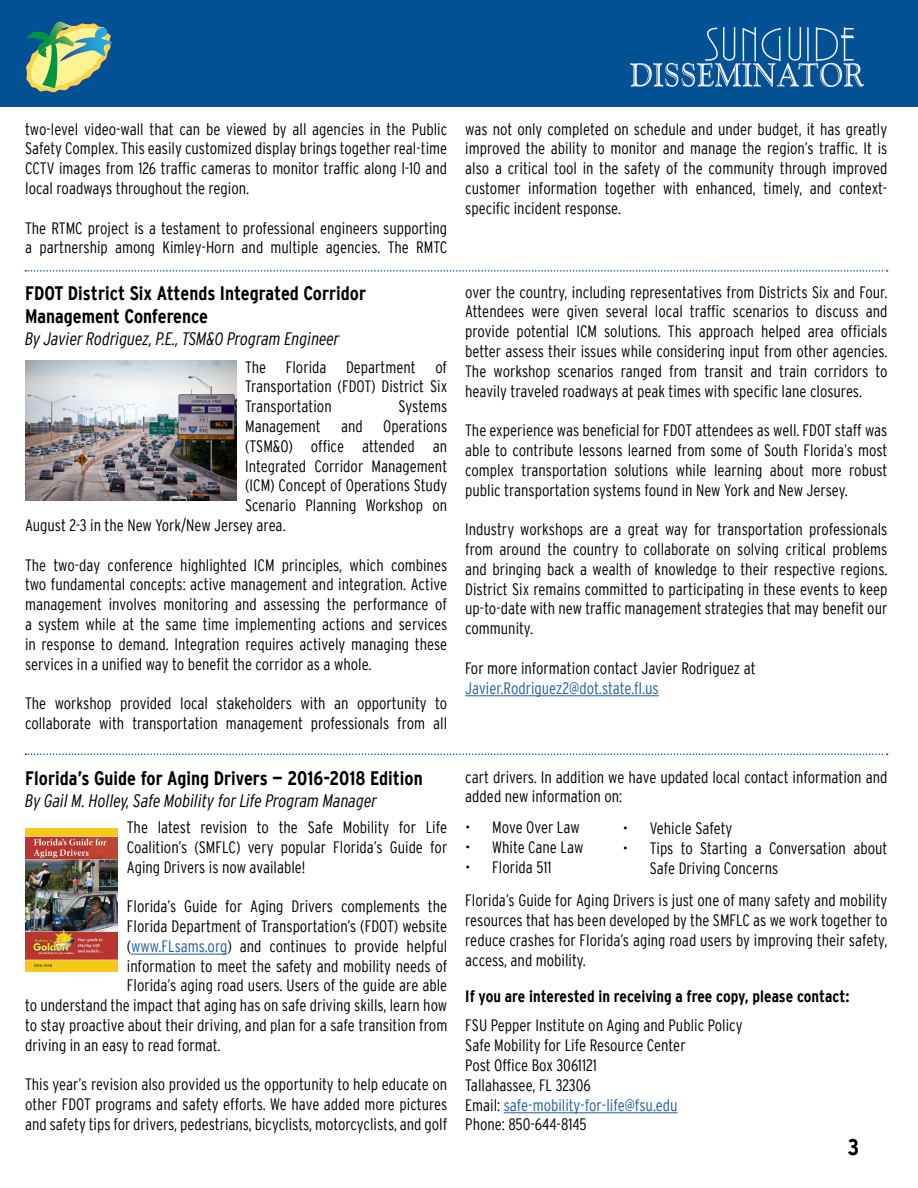
<style>
.page{position:relative;width:918px;height:1188px;background:#fff}
.page>*{position:absolute;margin:0;border:0;box-sizing:border-box;transform-origin:0 0}
.t1{font:700 condensed 22.5px "Interstate";color:#000}
.t2{font:700 condensed 19.5px/23.4px "Interstate";color:#000}
.t3{font:italic 300 condensed 18px "Interstate";color:#000}
.t4{font:300 condensed 16.5px/19.8px "Interstate";color:#000;text-align:justify}
.t5{font:700 condensed 16.5px "Interstate";color:#000}
.t6{font:300 condensed 16.5px "Interstate";color:#215e9e}
.s1{color:#215e9e}
</style>
<div class="page">
<div style="left:0;top:0;width:918px;height:106px;background:#035195"></div>
<svg style="left:26px;top:23px;width:87px;height:69px"></svg>
<img style="left:27px;top:22px;width:44px;height:28px">
<img style="left:72px;top:36px;width:2px;height:51px">
<img style="left:38px;top:26px;width:34px;height:62px">
<svg style="left:630px;top:27px;width:234px;height:60px"></svg>
<img style="left:25px;top:361px;width:211px;height:140px">
<hr style="left:465px;top:696px;width:194px;height:1px;background:#215e9e">
<svg style="left:25px;top:270px;width:863px;height:2px"></svg>
<svg style="left:25px;top:753px;width:863px;height:2px"></svg>
<hr style="left:131px;top:954px;width:96px;height:1px;background:#215e9e">
<img style="left:25px;top:828px;width:93px;height:144px">
<hr style="left:504px;top:1113px;width:174px;height:1px;background:#215e9e">
<p class="t4" style="left:25px;top:119px;width:424px">two-level video-wall that can be viewed by all agencies in the Public Safety Complex. This easily customized display brings together real-time CCTV images from 126 traffic cameras to monitor traffic along I-10 and local roadways throughout the region.</p>
<p class="t4" style="left:25px;top:218px;width:424px">The RTMC project is a testament to professional engineers supporting a partnership among Kimley-Horn and multiple agencies. The RMTC</p>
<p class="t2" style="left:25px;top:281px;width:343px">FDOT District Six Attends Integrated Corridor<br>Management Conference</p>
<p class="t3" style="left:25px;top:329px;width:316px">By Javier Rodriguez, P.E., TSM&amp;O Program Engineer</p>
<p class="t4" style="left:245px;top:357px;width:204px">The Florida Department of Transportation (FDOT) District Six Transportation</p>
<p class="t4" style="left:399px;top:396px;width:50px">Systems</p>
<p class="t4" style="left:245px;top:416px;width:204px">Management and Operations</p>
<p class="t4" style="left:245px;top:436px;width:204px">(TSM&amp;O) office attended an</p>
<p class="t4" style="left:245px;top:456px;width:204px">Integrated Corridor Management</p>
<p class="t4" style="left:245px;top:476px;width:204px">(ICM) Concept of Operations Study</p>
<p class="t4" style="left:245px;top:495px;width:204px">Scenario Planning Workshop on</p>
<p class="t4" style="left:25px;top:515px;width:262px">August 2-3 in the New York/New Jersey area.</p>
<p class="t4" style="left:25px;top:555px;width:424px">The two-day conference highlighted ICM principles, which combines two fundamental concepts: active management and integration. Active management involves monitoring and assessing the performance of a system while at the same time implementing actions and services in response to demand. Integration requires actively managing these services in a unified way to benefit the corridor as a whole.</p>
<p class="t4" style="left:25px;top:693px;width:424px">The workshop provided local stakeholders with an opportunity to collaborate with transportation management professionals from all</p>
<p class="t2" style="left:25px;top:766px;width:399px">Florida’s Guide for Aging Drivers — 2016-2018 Edition</p>
<p class="t3" style="left:25px;top:790px;width:353px">By Gail M. Holley, Safe Mobility for Life Program Manager</p>
<p class="t4" style="left:127px;top:817px;width:322px">The latest revision to the Safe Mobility for Life Coalition’s (SMFLC) very popular Florida’s Guide for Aging Drivers is now available!</p>
<p class="t4" style="left:127px;top:896px;width:322px">Florida’s Guide for Aging Drivers complements the</p>
<p class="t4" style="left:127px;top:916px;width:322px">Florida Department of Transportation’s (FDOT) website</p>
<p class="t4" style="left:127px;top:936px;width:322px">(<span class="s1">www.FLsams.org</span>) and continues to provide helpful</p>
<p class="t4" style="left:127px;top:956px;width:322px">information to meet the safety and mobility needs of</p>
<p class="t4" style="left:127px;top:976px;width:322px">Florida’s aging road users. Users of the guide are able</p>
<p class="t4" style="left:25px;top:995px;width:424px">to understand the impact that aging has on safe driving skills, learn how</p>
<p class="t4" style="left:25px;top:1015px;width:424px">to stay proactive about their driving, and plan for a safe transition from</p>
<p class="t4" style="left:25px;top:1035px;width:197px">driving in an easy to read format.</p>
<p class="t4" style="left:25px;top:1075px;width:424px">This year’s revision also provided us the opportunity to help educate on other FDOT programs and safety efforts. We have added more pictures and safety tips for drivers, pedestrians, bicyclists, motorcyclists, and golf</p>
<p class="t4" style="left:465px;top:119px;width:424px">was not only completed on schedule and under budget, it has greatly improved the ability to monitor and manage the region’s traffic. It is also a critical tool in the safety of the community through improved customer information together with enhanced, timely, and context&shy;specific incident response.</p>
<p class="t4" style="left:465px;top:282px;width:424px">over the country, including representatives from Districts Six and Four.<br>Attendees were given several local traffic scenarios to discuss and provide potential ICM solutions. This approach helped area officials better assess their issues while considering input from other agencies.<br>The workshop scenarios ranged from transit and train corridors to heavily traveled roadways at peak times with specific lane closures.</p>
<p class="t4" style="left:465px;top:420px;width:424px">The experience was beneficial for FDOT attendees as well. FDOT staff was able to contribute lessons learned from some of South Florida’s most complex transportation solutions while learning about more robust public transportation systems found in New York and New Jersey.</p>
<p class="t4" style="left:465px;top:519px;width:424px">Industry workshops are a great way for transportation professionals from around the country to collaborate on solving critical problems and bringing back a wealth of knowledge to their respective regions.<br>District Six remains committed to participating in these events to keep up-to-date with new traffic management strategies that may benefit our community.</p>
<p class="t4" style="left:465px;top:658px;width:292px">For more information contact Javier Rodriguez at</p>
<p class="t6" style="left:465px;top:679px;width:195px">Javier.Rodriguez2@dot.state.fl.us</p>
<p class="t4" style="left:465px;top:767px;width:424px">cart drivers. In addition we have updated local contact information and added new information on:</p>
<p class="t4" style="left:465px;top:817px;width:116px">• Move Over Law</p>
<p class="t4" style="left:465px;top:837px;width:120px">• White Cane Law</p>
<p class="t4" style="left:465px;top:850px;width:424px;line-height:33.6px">• Florida 511<br>Florida’s Guide for Aging Drivers is just one of many safety and mobility</p>
<p class="t4" style="left:465px;top:910px;width:424px">resources that has been developed by the SMFLC as we work together to reduce crashes for Florida’s aging road users by improving their safety, access, and mobility.</p>
<p class="t5" style="left:465px;top:987px;width:386px">If you are interested in receiving a free copy, please contact:</p>
<p class="t4" style="left:465px;top:1016px;width:279px;text-align:left">FSU Pepper Institute on Aging and Public Policy<br>Safe Mobility for Life Resource Center<br>Post Office Box 3061121<br>Tallahassee, FL 32306<br>Email: <span class="s1">safe-mobility-for-life@fsu.edu<br></span>Phone: 850-644-8145</p>
<p class="t4" style="left:623px;top:818px;width:111px">• Vehicle Safety</p>
<p class="t4" style="left:650px;top:838px;width:239px;text-indent:-27px">• Tips to Starting a Conversation about<br>Safe Driving Concerns</p>
<h1 class="t1" style="left:848px;top:1135px;width:13px">3</h1>
</div>
